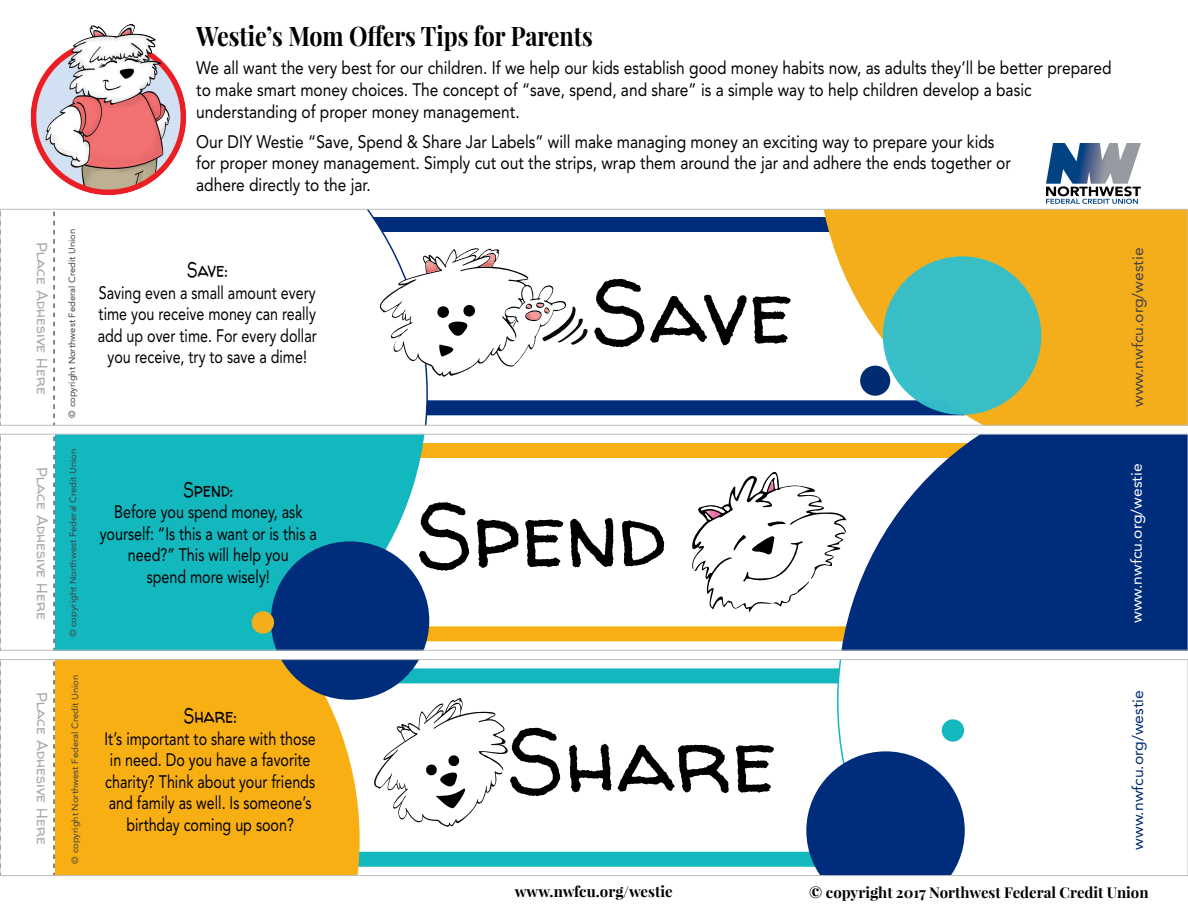
<style>
.page{position:relative;width:1188px;height:918px;background:#fff}
.page>*{position:absolute;margin:0;border:0;box-sizing:border-box;transform-origin:0 0}
.t1{font:90px "Walter Turncoat";color:#000}
.t2{font:700 27px "Playfair Display";color:#000;scale:.86 1}
.t3{font:21px "Walter Turncoat";color:#000;scale:.79 1}
.t4{font:18px/21.6px "Avenir LT Std";color:#000;scale:.86 1}
.t5{font:18px/21.6px "Avenir LT Std";color:#000;text-align:center;scale:.79 1}
.t6{font:700 15px "Playfair Display";color:#000}
.t7{font:15px "Walter Turncoat";color:#a7a9ac;scale:1.05 1}
.t8{font:15px "Avenir LT Std";color:#fff;scale:1.05 1}
.t9{font:15px "Avenir LT Std";color:#002d71;scale:1.05 1}
.t10{font:15px "Avenir LT Std";color:#414042;scale:1.05 1}
.t11{font:9px "Avenir LT Std";color:#414042;scale:1.05 1}
</style>
<div class="page">
<img style="left:30px;top:23px;width:156px;height:172px">
<div style="left:201px;top:217px;width:787px;height:198px;border:15px solid #002d7b;border-radius:18px"></div>
<svg style="left:817px;top:211px;width:369px;height:213px;fill:#f5ae1b"></svg>
<div style="left:883px;top:256px;width:158px;height:159px;background:#34bfc9;border-radius:50%"></div>
<div style="left:860px;top:366px;width:30px;height:30px;background:#002d71;border-radius:50%"></div>
<svg style="left:53px;top:211px;width:375px;height:213px"></svg>
<svg style="left:369px;top:248px;width:218px;height:129px"></svg>
<svg style="left:54px;top:212px;width:1px;height:212px"></svg>
<div style="left:205px;top:443px;width:787px;height:198px;border:15px solid #f8af14;border-radius:18px"></div>
<div style="left:54px;top:436px;width:373px;height:213px;background:#13b7be"></div>
<svg style="left:838px;top:436px;width:348px;height:213px;background:#224786"></svg>
<svg style="left:271px;top:541px;width:158px;height:108px;background:#14488a"></svg>
<div style="left:252px;top:611px;width:22px;height:23px;background:#f5ae1b;border-radius:50%"></div>
<svg style="left:692px;top:471px;width:155px;height:142px"></svg>
<svg style="left:54px;top:437px;width:1px;height:212px"></svg>
<div style="left:200px;top:668px;width:787px;height:199px;border:15px solid #13b7be;border-radius:18px"></div>
<div style="left:54px;top:661px;width:306px;height:213px;background:#f8af14"></div>
<svg style="left:837px;top:661px;width:150px;height:206px"></svg>
<div style="left:942px;top:719px;width:22px;height:23px;background:#13b7be;border-radius:50%"></div>
<svg style="left:806px;top:751px;width:159px;height:123px"></svg>
<svg style="left:271px;top:661px;width:239px;height:166px"></svg>
<svg style="left:54px;top:662px;width:1px;height:212px"></svg>
<div style="left:0;top:209px;width:1188px;height:217px;border:1px solid #bcbec0"></div>
<div style="left:0;top:659px;width:1188px;height:217px;border:1px solid #bcbec0"></div>
<div style="left:0;top:434px;width:1188px;height:217px;border:1px solid #bcbec0"></div>
<img style="left:1046px;top:144px;width:95px;height:60px">
<p class="t7" style="left:53px;top:242px;width:147px;rotate:90deg">Place Adhesive Here</p>
<p class="t7" style="left:53px;top:467px;width:147px;rotate:90deg">Place Adhesive Here</p>
<p class="t7" style="left:53px;top:692px;width:147px;rotate:90deg">Place Adhesive Here</p>
<p class="t11" style="left:67px;top:418px;width:181px;rotate:-90deg">© copyright Northwest Federal Credit Union</p>
<p class="t11" style="left:68px;top:637px;width:181px;rotate:-90deg">© copyright Northwest Federal Credit Union</p>
<p class="t11" style="left:70px;top:864px;width:181px;rotate:-90deg">© copyright Northwest Federal Credit Union</p>
<h2 class="t2" style="left:196px;top:19px;width:463px">Westie’s Mom Offers Tips for Parents</h2>
<p class="t4" style="left:196px;top:57px;width:1066px">We all want the very best for our children. If we help our kids establish good money habits now, as adults they’ll be better prepared to make smart money choices. The concept of “save, spend, and share” is a simple way to help children develop a basic understanding of proper money management.</p>
<p class="t4" style="left:196px;top:131px;width:949px">Our DIY Westie “Save, Spend &amp; Share Jar Labels” will make managing money an exciting way to prepare your kids for proper money management. Simply cut out the strips, wrap them around the jar and adhere the ends together or adhere directly to the jar.</p>
<p class="t3" style="left:187px;top:255px;width:53px">Save:</p>
<p class="t5" style="left:98px;top:282px;width:279px">Saving even a small amount every time you receive money can really add up over time. For every dollar you receive, try to save a dime!</p>
<h1 class="t1" style="left:591px;top:249px;width:203px">Save</h1>
<p class="t10" style="left:1129px;top:407px;width:153px;rotate:-90deg">www.nwfcu.org/westie</p>
<p class="t3" style="left:184px;top:475px;width:64px">Spend:</p>
<p class="t5" style="left:100px;top:501px;width:277px">Before you spend money, ask yourself: “Is this a want or is this a need?” This will help you<br>spend more wisely!</p>
<h1 class="t1" style="left:416px;top:473px;width:252px">Spend</h1>
<p class="t8" style="left:1128px;top:623px;width:153px;rotate:-90deg">www.nwfcu.org/westie</p>
<p class="t3" style="left:184px;top:701px;width:69px">Share:</p>
<p class="t5" style="left:105px;top:728px;width:269px">It’s important to share with those in need. Do you have a favorite charity? Think about your friends and family as well. Is someone’s birthday coming up soon?</p>
<h1 class="t1" style="left:507px;top:698px;width:271px">Share</h1>
<p class="t9" style="left:1129px;top:850px;width:153px;rotate:-90deg">www.nwfcu.org/westie</p>
<p class="t6" style="left:515px;top:882px;width:159px">www.nwfcu.org/westie</p>
<p class="t6" style="left:809px;top:883px;width:341px">© copyright 2017 Northwest Federal Credit Union</p>
</div>
